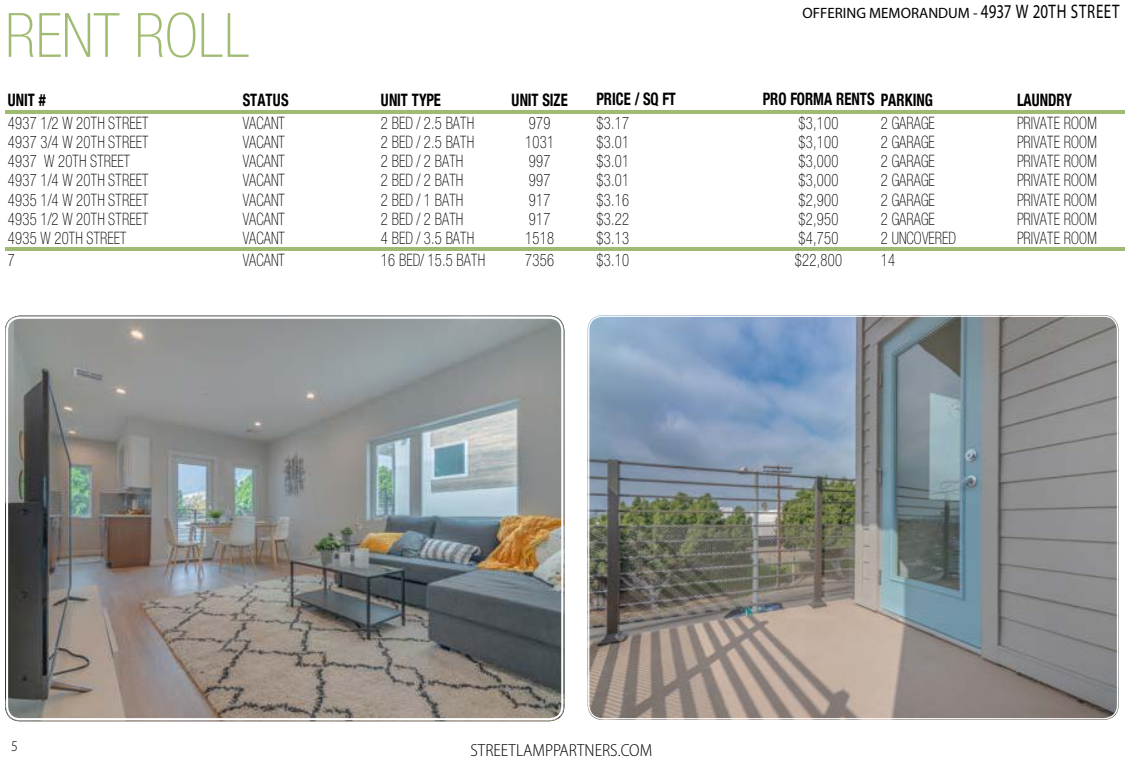
<style>
.page{position:relative;width:1125px;height:765px;background:#fff}
.page>*{position:absolute;margin:0;border:0;box-sizing:border-box;transform-origin:0 0}
.t1{font:100 condensed 61.25px "Helvetica Neue";color:#a0bb72}
.t2{font:300 semi-condensed 17.5px "Myriad Pro";color:#000}
.t3{font:100 condensed 17.12px "Helvetica Neue";letter-spacing:.02em;color:#000;scale:.85 1}
.t4{font:17.12px "font 0000000025 e 00607";color:#000;scale:.85 1}
.t5{font:100 condensed 17.12px "Helvetica Neue";color:#000;scale:.85 1}
.t6{font:15px "Myriad Pro";color:#000}
.t7{font:300 semi-condensed 15px "Myriad Pro";color:#000}
.s1{font-size:19.62px}
</style>
<div class="page">
<hr style="left:5px;top:110px;width:1120px;height:4px;background:#9fbb73">
<hr style="left:5px;top:248px;width:1120px;height:3px;background:#9fbb73">
<img style="left:5px;top:316px;width:559px;height:405px">
<div style="left:2px;top:312px;width:566px;height:412px;border:2px solid #fff;border-radius:17px"></div>
<div style="left:6px;top:317px;width:557px;height:403px;border:2px solid #fff;border-radius:13px"></div>
<img style="left:588px;top:315px;width:531px;height:405px">
<p class="t6" style="left:802px;top:3px;width:319px">OFFERING MEMORANDUM - <span class="s1">4937 W 20TH STREET</span></p>
<h1 class="t1" style="left:5px;top:1px;width:246px">RENT ROLL</h1>
<p class="t4" style="left:8px;top:90px;width:46px">UNIT #</p>
<p class="t4" style="left:243px;top:90px;width:56px">STATUS</p>
<p class="t4" style="left:381px;top:90px;width:72px">UNIT TYPE</p>
<p class="t4" style="left:512px;top:90px;width:68px">UNIT SIZE</p>
<p class="t4" style="left:597px;top:89px;width:95px">PRICE / SQ FT</p>
<p class="t4" style="left:763px;top:89px;width:201px">PRO FORMA RENTS PARKING</p>
<p class="t4" style="left:1017px;top:90px;width:66px">LAUNDRY</p>
<p class="t3" style="left:8px;top:113px;width:167px">4937 1/2 W 20TH STREET</p>
<p class="t3" style="left:243px;top:113px;width:51px">VACANT</p>
<p class="t3" style="left:381px;top:113px;width:112px">2 BED / 2.5 BATH</p>
<p class="t3" style="left:529px;top:113px;width:27px">979</p>
<p class="t3" style="left:597px;top:113px;width:40px">$3.17</p>
<p class="t3" style="left:799px;top:113px;width:48px">$3,100</p>
<p class="t3" style="left:881px;top:113px;width:65px">2 GARAGE</p>
<p class="t3" style="left:1017px;top:113px;width:95px">PRIVATE ROOM</p>
<p class="t3" style="left:8px;top:132px;width:167px">4937 3/4 W 20TH STREET</p>
<p class="t3" style="left:243px;top:132px;width:51px">VACANT</p>
<p class="t3" style="left:381px;top:132px;width:112px">2 BED / 2.5 BATH</p>
<p class="t3" style="left:525px;top:132px;width:36px">1031</p>
<p class="t3" style="left:597px;top:132px;width:40px">$3.01</p>
<p class="t3" style="left:799px;top:132px;width:48px">$3,100</p>
<p class="t3" style="left:881px;top:132px;width:65px">2 GARAGE</p>
<p class="t3" style="left:1017px;top:132px;width:95px">PRIVATE ROOM</p>
<p class="t3" style="left:8px;top:152px;width:145px">4937 W 20TH STREET</p>
<p class="t3" style="left:243px;top:152px;width:51px">VACANT</p>
<p class="t3" style="left:381px;top:152px;width:99px">2 BED / 2 BATH</p>
<p class="t3" style="left:529px;top:152px;width:27px">997</p>
<p class="t3" style="left:597px;top:152px;width:40px">$3.01</p>
<p class="t3" style="left:799px;top:152px;width:48px">$3,000</p>
<p class="t3" style="left:881px;top:152px;width:65px">2 GARAGE</p>
<p class="t3" style="left:1017px;top:152px;width:95px">PRIVATE ROOM</p>
<p class="t3" style="left:8px;top:171px;width:167px">4937 1/4 W 20TH STREET</p>
<p class="t3" style="left:243px;top:171px;width:51px">VACANT</p>
<p class="t3" style="left:381px;top:171px;width:99px">2 BED / 2 BATH</p>
<p class="t3" style="left:529px;top:171px;width:27px">997</p>
<p class="t3" style="left:597px;top:171px;width:40px">$3.01</p>
<p class="t3" style="left:799px;top:171px;width:48px">$3,000</p>
<p class="t3" style="left:881px;top:171px;width:65px">2 GARAGE</p>
<p class="t3" style="left:1017px;top:171px;width:95px">PRIVATE ROOM</p>
<p class="t3" style="left:8px;top:190px;width:167px">4935 1/4 W 20TH STREET</p>
<p class="t3" style="left:243px;top:190px;width:51px">VACANT</p>
<p class="t3" style="left:381px;top:190px;width:99px">2 BED / 1 BATH</p>
<p class="t3" style="left:529px;top:190px;width:27px">917</p>
<p class="t3" style="left:597px;top:190px;width:40px">$3.16</p>
<p class="t3" style="left:799px;top:190px;width:48px">$2,900</p>
<p class="t3" style="left:881px;top:190px;width:65px">2 GARAGE</p>
<p class="t3" style="left:1017px;top:190px;width:95px">PRIVATE ROOM</p>
<p class="t3" style="left:8px;top:209px;width:167px">4935 1/2 W 20TH STREET</p>
<p class="t3" style="left:243px;top:209px;width:51px">VACANT</p>
<p class="t3" style="left:381px;top:209px;width:99px">2 BED / 2 BATH</p>
<p class="t3" style="left:529px;top:209px;width:27px">917</p>
<p class="t3" style="left:597px;top:209px;width:40px">$3.22</p>
<p class="t3" style="left:799px;top:209px;width:48px">$2,950</p>
<p class="t3" style="left:881px;top:209px;width:65px">2 GARAGE</p>
<p class="t3" style="left:1017px;top:209px;width:95px">PRIVATE ROOM</p>
<p class="t3" style="left:8px;top:229px;width:141px">4935 W 20TH STREET</p>
<p class="t3" style="left:243px;top:229px;width:51px">VACANT</p>
<p class="t3" style="left:381px;top:229px;width:112px">4 BED / 3.5 BATH</p>
<p class="t3" style="left:525px;top:229px;width:36px">1518</p>
<p class="t3" style="left:597px;top:229px;width:40px">$3.13</p>
<p class="t3" style="left:799px;top:229px;width:48px">$4,750</p>
<p class="t5" style="left:881px;top:229px;width:90px">2 UNCOVERED</p>
<p class="t3" style="left:1017px;top:229px;width:95px">PRIVATE ROOM</p>
<p class="t3" style="left:8px;top:250px;width:10px">7</p>
<p class="t3" style="left:243px;top:250px;width:51px">VACANT</p>
<p class="t3" style="left:381px;top:250px;width:124px">16 BED/ 15.5 BATH</p>
<p class="t3" style="left:525px;top:250px;width:36px">7356</p>
<p class="t3" style="left:597px;top:250px;width:40px">$3.10</p>
<p class="t3" style="left:795px;top:250px;width:57px">$22,800</p>
<p class="t3" style="left:881px;top:250px;width:18px">14</p>
<p class="t7" style="left:11px;top:738px;width:8px">5</p>
<p class="t2" style="left:470px;top:741px;width:183px">STREETLAMPPARTNERS.COM</p>
</div>
